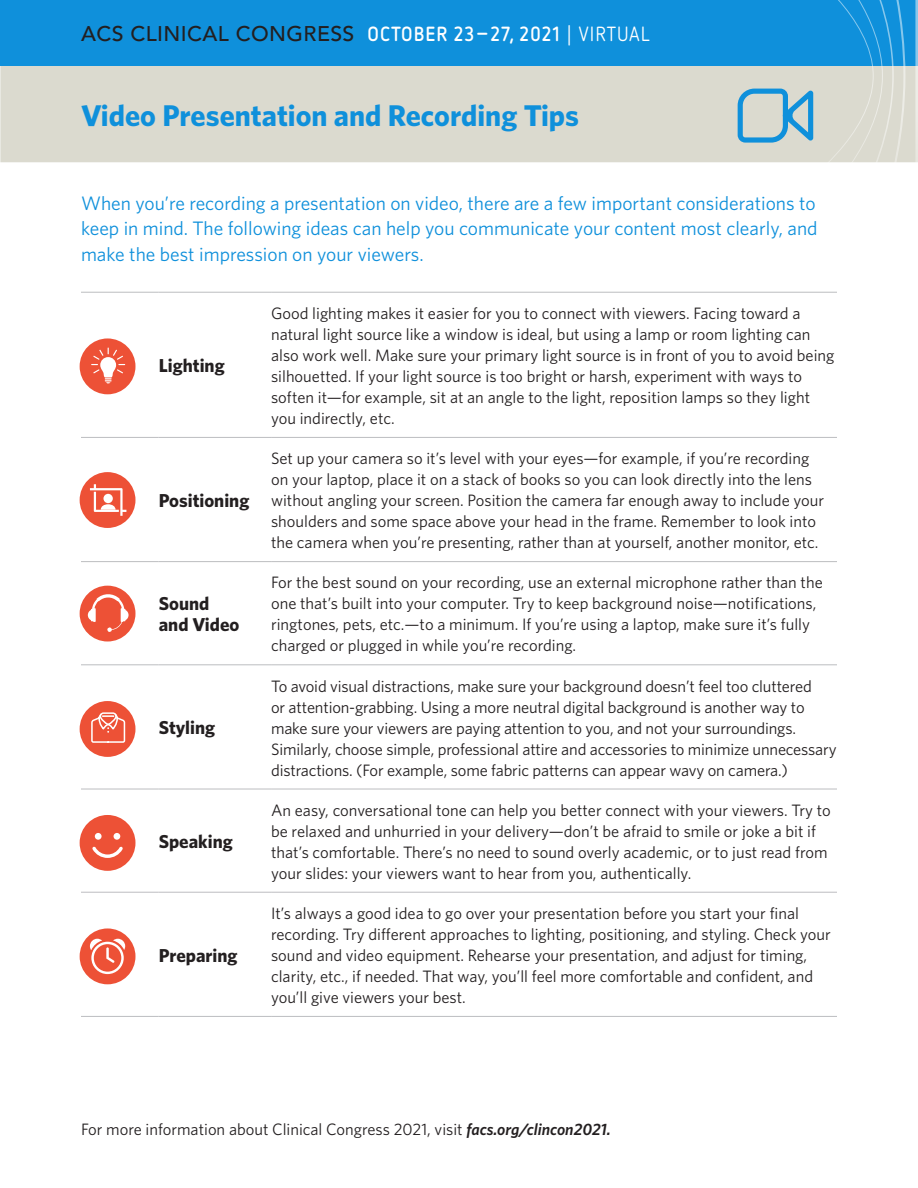
<style>
.page{position:relative;width:918px;height:1188px;background:#fff}
.page>*{position:absolute;margin:0;border:0;box-sizing:border-box;transform-origin:0 0}
.t1{font:700 30px "Whitney";color:#0f90db}
.t2{font:500 21.3px "Avenir";letter-spacing:.02em;color:#231f20}
.t3{font:19.5px/25.5px "Whitney";color:#0f90db;text-align:justify}
.t4{font:700 18.75px/21.6px "Whitney";color:#231f20}
.t5{font:16.5px/21px "Whitney";color:#231f20}
.s1{font-family:"Netto Pro";font-weight:700;font-size:20.4px;color:#fff}
.s2{font-family:"Netto Pro";font-weight:400;font-size:20.4px;color:#fff}
.s3{font-weight:600;font-style:italic}
</style>
<div class="page">
<div style="left:0;top:66px;width:915px;height:96px;background:#dbdacf"></div>
<hr style="left:81px;top:561px;width:78px;height:1px;background:#bcbdc0">
<hr style="left:159px;top:561px;width:112px;height:1px;background:#bcbdc0">
<hr style="left:271px;top:561px;width:566px;height:1px;background:#bcbdc0">
<hr style="left:81px;top:664px;width:78px;height:1px;background:#bcbdc0">
<hr style="left:159px;top:664px;width:112px;height:1px;background:#bcbdc0">
<hr style="left:271px;top:664px;width:566px;height:1px;background:#bcbdc0">
<hr style="left:81px;top:789px;width:78px;height:1px;background:#bcbdc0">
<hr style="left:159px;top:789px;width:112px;height:1px;background:#bcbdc0">
<hr style="left:271px;top:789px;width:566px;height:1px;background:#bcbdc0">
<hr style="left:81px;top:892px;width:78px;height:1px;background:#bcbdc0">
<hr style="left:159px;top:892px;width:112px;height:1px;background:#bcbdc0">
<hr style="left:271px;top:892px;width:566px;height:1px;background:#bcbdc0">
<hr style="left:81px;top:1016px;width:78px;height:1px;background:#bcbdc0">
<hr style="left:159px;top:1016px;width:112px;height:1px;background:#bcbdc0">
<hr style="left:271px;top:1016px;width:566px;height:1px;background:#bcbdc0">
<hr style="left:81px;top:292px;width:78px;height:1px;background:#bcbdc0">
<hr style="left:159px;top:292px;width:112px;height:1px;background:#bcbdc0">
<hr style="left:271px;top:292px;width:566px;height:1px;background:#bcbdc0">
<hr style="left:81px;top:437px;width:78px;height:1px;background:#bcbdc0">
<hr style="left:159px;top:437px;width:112px;height:1px;background:#bcbdc0">
<hr style="left:271px;top:437px;width:566px;height:1px;background:#bcbdc0">
<div style="left:80px;top:338px;width:55px;height:56px;background:#ed5136;border-radius:50%"></div>
<div style="left:80px;top:472px;width:55px;height:56px;background:#ed5136;border-radius:50%"></div>
<div style="left:80px;top:586px;width:55px;height:56px;background:#ed5136;border-radius:50%"></div>
<div style="left:80px;top:701px;width:55px;height:56px;background:#ed5136;border-radius:50%"></div>
<div style="left:80px;top:928px;width:55px;height:56px;background:#ed5136;border-radius:50%"></div>
<div style="left:80px;top:815px;width:55px;height:56px;background:#ed5136;border-radius:50%"></div>
<svg style="left:91px;top:347px;width:34px;height:36px"></svg>
<svg style="left:90px;top:484px;width:36px;height:32px"></svg>
<svg style="left:88px;top:593px;width:41px;height:39px"></svg>
<svg style="left:91px;top:712px;width:35px;height:31px"></svg>
<div style="left:95px;top:833px;width:7px;height:7px;background:#fff;border-radius:50%"></div>
<div style="left:114px;top:833px;width:6px;height:7px;background:#fff;border-radius:50%"></div>
<svg style="left:92px;top:847px;width:31px;height:11px"></svg>
<svg style="left:90px;top:939px;width:35px;height:35px"></svg>
<div style="left:0;top:0;width:918px;height:66px;background:#0f90db"></div>
<hr style="left:915px;top:0;width:3px;height:186px;background:#fff">
<svg style="left:738px;top:0;width:168px;height:163px"></svg>
<p class="t2" style="left:81px;top:15px;width:571px">ACS CLINICAL CONGRESS <span class="s1">OCTOBER 23–27, 2021</span> <span class="s2">| VIRTUAL</span></p>
<p class="t1" style="left:81px;top:95px;width:500px">Video Presentation and Recording Tips</p>
<p class="t3" style="left:81px;top:190px;width:738px">When you’re recording a presentation on video, there are a few important considerations to keep in mind. The following ideas can help you communicate your content most clearly, and make the best impression on your viewers.</p>
<p class="t4" style="left:159px;top:355px;width:67px">Lighting</p>
<p class="t4" style="left:159px;top:489px;width:92px">Positioning</p>
<p class="t4" style="left:159px;top:592px;width:82px">Sound and Video</p>
<p class="t4" style="left:159px;top:717px;width:58px">Styling</p>
<p class="t4" style="left:159px;top:830px;width:76px">Speaking</p>
<p class="t4" style="left:159px;top:944px;width:80px">Preparing</p>
<p class="t5" style="left:271px;top:302px;width:565px">Good lighting makes it easier for you to connect with viewers. Facing toward a natural light source like a window is ideal, but using a lamp or room lighting can also work well. Make sure your primary light source is in front of you to avoid being silhouetted. If your light source is too bright or harsh, experiment with ways to soften it—for example, sit at an angle to the light, reposition lamps so they light you indirectly, etc.</p>
<p class="t5" style="left:271px;top:447px;width:555px">Set up your camera so it’s level with your eyes—for example, if you’re recording on your laptop, place it on a stack of books so you can look directly into the lens without angling your screen. Position the camera far enough away to include your shoulders and some space above your head in the frame. Remember to look into the camera when you’re presenting, rather than at yourself, another monitor, etc.</p>
<p class="t5" style="left:271px;top:572px;width:553px">For the best sound on your recording, use an external microphone rather than the one that’s built into your computer. Try to keep background noise—notifications, ringtones, pets, etc.—to a minimum. If you’re using a laptop, make sure it’s fully charged or plugged in while you’re recording.</p>
<p class="t5" style="left:271px;top:675px;width:567px">To avoid visual distractions, make sure your background doesn’t feel too cluttered<br>or attention-grabbing. Using a more neutral digital background is another way to make sure your viewers are paying attention to you, and not your surroundings.<br>Similarly, choose simple, professional attire and accessories to minimize unnecessary distractions. (For example, some fabric patterns can appear wavy on camera.)</p>
<p class="t5" style="left:271px;top:799px;width:561px">An easy, conversational tone can help you better connect with your viewers. Try to be relaxed and unhurried in your delivery—don’t be afraid to smile or joke a bit if that’s comfortable. There’s no need to sound overly academic, or to just read from your slides: your viewers want to hear from you, authentically.</p>
<p class="t5" style="left:271px;top:902px;width:561px">It’s always a good idea to go over your presentation before you start your final recording. Try different approaches to lighting, positioning, and styling. Check your sound and video equipment. Rehearse your presentation, and adjust for timing, clarity, etc., if needed. That way, you’ll feel more comfortable and confident, and you’ll give viewers your best.</p>
<p class="t5" style="left:81px;top:1119px;width:531px">For more information about Clinical Congress 2021, visit <span class="s3">facs.org/clincon2021.</span></p>
</div>
